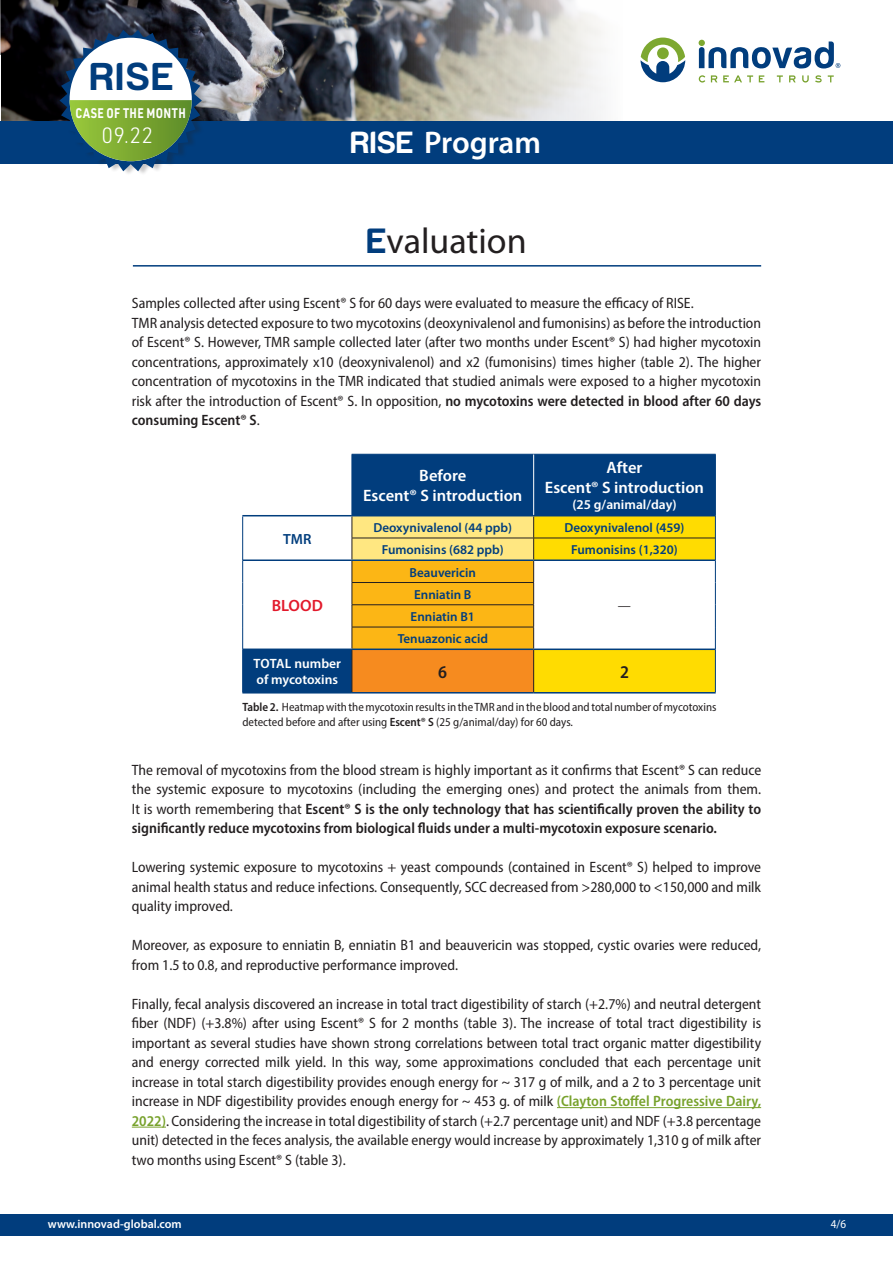
<style>
.page{position:relative;width:893px;height:1263px;background:#fff}
.page>*{position:absolute;margin:0;border:0;box-sizing:border-box;transform-origin:0 0}
.t1{font:700 39.9px "Harabara Mais Bold Harabara Mais";color:#013d7d}
.t2{font:36px "Myriad Pro";color:#231f20}
.t3{font:600 31.35px "Myriad Pro";letter-spacing:-.005em;color:#fff}
.t4{font:300 21.75px "URWDIN";color:#fff}
.t5{font:600 semi-condensed 18px "Myriad Pro";color:#231f20}
.t6{font:600 semi-condensed 16.5px/19.8px "Myriad Pro";color:#fff;text-align:center;scale:1.08 1}
.t7{font:600 16.35px "Myriad Pro";color:#e2192b}
.t8{font:semi-condensed 15px/19.5px "Myriad Pro";color:#231f20;text-align:justify}
.t9{font:600 14.7px "Myriad Pro";color:#013d7d}
.t10{font:700 13.65px "URWDIN";letter-spacing:.04em;color:#fff;scale:.8 1}
.t11{font:600 semi-condensed 13.5px/16.2px "Myriad Pro";color:#fff;scale:1.08 1}
.t12{font:600 13.05px/22.2px "Myriad Pro";color:#013d7d;text-align:center}
.t13{font:semi-condensed 13.05px "Myriad Pro";color:#231f20}
.t14{font:semi-condensed 12px/15px "Myriad Pro";color:#231f20}
.t15{font:600 12px "Myriad Pro";color:#fff}
.t16{font:semi-condensed 12px "Myriad Pro";color:#fff}
.s1{font-family:"Harabara Mais Bold Harabara Mais";font-weight:700}
.s2{font-family:"Harabara Mais Bold Harabara Mais";font-weight:700;color:#013d7d}
.s3{font-weight:600}
.s4{font-weight:600;color:#78a22d}
</style>
<div class="page">
<img style="left:0;top:0;width:603px;height:121px">
<div style="left:0;top:1214px;width:893px;height:22px;background:#013d7d"></div>
<div style="left:0;top:121px;width:893px;height:43px;background:#013d7d"></div>
<svg style="left:699px;top:75px;width:6px;height:8px"></svg>
<svg style="left:711px;top:75px;width:6px;height:7px"></svg>
<svg style="left:723px;top:75px;width:30px;height:7px"></svg>
<svg style="left:759px;top:75px;width:5px;height:7px"></svg>
<svg style="left:777px;top:75px;width:6px;height:7px"></svg>
<svg style="left:789px;top:75px;width:7px;height:7px"></svg>
<svg style="left:802px;top:75px;width:7px;height:8px"></svg>
<svg style="left:815px;top:75px;width:7px;height:8px"></svg>
<svg style="left:828px;top:75px;width:6px;height:7px"></svg>
<svg style="left:640px;top:38px;width:45px;height:44px"></svg>
<svg style="left:699px;top:40px;width:141px;height:29px"></svg>
<div style="left:61px;top:28px;width:149px;height:148px;background:#231f20;opacity:.25"></div>
<svg style="left:60px;top:30px;width:142px;height:141px"></svg>
<hr style="left:557px;top:1107px;width:204px;height:1px;background:#78a22d">
<hr style="left:132px;top:1127px;width:34px;height:1px;background:#78a22d">
<hr style="left:133px;top:265px;width:628px;height:2px;background:#013d7d">
<svg style="left:243px;top:454px;width:472px;height:238px;fill:#013d7d"></svg>
<svg style="left:242px;top:516px;width:1px;height:133px"></svg>
<svg style="left:352px;top:516px;width:364px;height:176px"></svg>
<hr style="left:242px;top:649px;width:1px;height:43px;background:#013d7d">
<hr style="left:715px;top:649px;width:1px;height:43px;background:#013d7d">
<hr style="left:352px;top:454px;width:182px;height:1px;background:#013d7d">
<hr style="left:352px;top:454px;width:1px;height:61px;background:#013d7d">
<hr style="left:534px;top:454px;width:182px;height:1px;background:#013d7d">
<hr style="left:715px;top:454px;width:1px;height:62px;background:#013d7d">
<hr style="left:533px;top:454px;width:1px;height:61px;background:#fff">
<hr style="left:242px;top:515px;width:110px;height:1px;background:#013d7d">
<hr style="left:352px;top:515px;width:182px;height:1px;background:#013d7d">
<hr style="left:534px;top:515px;width:181px;height:1px;background:#013d7d">
<hr style="left:243px;top:559px;width:109px;height:2px;background:#013d7d">
<hr style="left:352px;top:559px;width:182px;height:2px;background:#013d7d">
<hr style="left:534px;top:559px;width:181px;height:2px;background:#013d7d">
<hr style="left:243px;top:648px;width:109px;height:2px;background:#013d7d">
<hr style="left:352px;top:648px;width:182px;height:2px;background:#013d7d">
<hr style="left:534px;top:648px;width:181px;height:2px;background:#013d7d">
<hr style="left:242px;top:692px;width:110px;height:1px;background:#013d7d">
<hr style="left:352px;top:692px;width:182px;height:1px;background:#013d7d">
<hr style="left:534px;top:692px;width:182px;height:1px;background:#013d7d">
<h1 class="t1" style="left:89px;top:53px;width:86px">RISE</h1>
<h3 class="t4" style="left:102px;top:121px;width:53px">09.22</h3>
<h3 class="t3" style="left:350px;top:123px;width:192px"><span class="s1">RISE</span> Program</h3>
<p class="t10" style="left:76px;top:104px;width:139px">CASE OF THE MONTH</p>
<h2 class="t2" style="left:366px;top:219px;width:162px"><span class="s2">E</span>valuation</h2>
<p class="t8" style="left:132px;top:293px;width:631px;text-align:left">Samples collected after using Escent® S for 60 days were evaluated to measure the efficacy of RISE.<br>TMR analysis detected exposure to two mycotoxins (deoxynivalenol and fumonisins) as before the introduction of Escent® S. However, TMR sample collected later (after two months under Escent® S) had higher mycotoxin concentrations, approximately x10 (deoxynivalenol) and x2 (fumonisins) times higher (table 2). The higher concentration of mycotoxins in the TMR indicated that studied animals were exposed to a higher mycotoxin risk after the introduction of Escent® S. In opposition, <span class="s3">no mycotoxins were detected in blood after 60 days consuming Escent® S</span>.</p>
<p class="t9" style="left:283px;top:529px;width:30px">TMR</p>
<p class="t7" style="left:272px;top:595px;width:53px">BLOOD</p>
<p class="t6" style="left:363px;top:465px;width:149px">Before<br>Escent® S introduction</p>
<p class="t6" style="left:545px;top:457px;width:149px">After<br>Escent® S introduction</p>
<p class="t11" style="left:572px;top:496px;width:98px">(25 g/animal/day)</p>
<p class="t12" style="left:373px;top:516px;width:140px">Deoxynivalenol (44 ppb)</p>
<p class="t12" style="left:564px;top:516px;width:122px">Deoxynivalenol (459)</p>
<p class="t12" style="left:382px;top:538px;width:124px">Fumonisins (682 ppb)</p>
<p class="t12" style="left:571px;top:538px;width:108px">Fumonisins (1,320)</p>
<p class="t12" style="left:410px;top:561px;width:68px">Beauvericin</p>
<p class="t12" style="left:398px;top:583px;width:92px">Enniatin B<br>Enniatin B1<br>Tenuazonic acid</p>
<p class="t13" style="left:618px;top:597px;width:15px">—</p>
<p class="t11" style="left:254px;top:655px;width:82px">TOTAL number of mycotoxins</p>
<p class="t5" style="left:438px;top:660px;width:10px">6</p>
<p class="t5" style="left:620px;top:660px;width:10px">2</p>
<p class="t14" style="left:242px;top:699px;width:476px"><span class="s3">Table 2.</span> Heatmap with the mycotoxin results in the TMR and in the blood and total number of mycotoxins detected before and after using <span class="s3">Escent® S</span> (25 g/animal/day) for 60 days.</p>
<p class="t8" style="left:132px;top:760px;width:631px">The removal of mycotoxins from the blood stream is highly important as it confirms that Escent® S can reduce the systemic exposure to mycotoxins (including the emerging ones) and protect the animals from them.<br>It is worth remembering that <span class="s3">Escent® S is the only technology that has scientifically proven the ability to significantly reduce mycotoxins from biological fluids under a multi-mycotoxin exposure scenario.</span></p>
<p class="t8" style="left:132px;top:857px;width:631px">Lowering systemic exposure to mycotoxins + yeast compounds (contained in Escent® S) helped to improve animal health status and reduce infections. Consequently, SCC decreased from &gt;280,000 to &lt;150,000 and milk quality improved.</p>
<p class="t8" style="left:132px;top:935px;width:631px">Moreover, as exposure to enniatin B, enniatin B1 and beauvericin was stopped, cystic ovaries were reduced, from 1.5 to 0.8, and reproductive performance improved.</p>
<p class="t8" style="left:132px;top:994px;width:631px">Finally, fecal analysis discovered an increase in total tract digestibility of starch (+2.7%) and neutral detergent fiber (NDF) (+3.8%) after using Escent® S for 2 months (table 3). The increase of total tract digestibility is important as several studies have shown strong correlations between total tract organic matter digestibility and energy corrected milk yield. In this way, some approximations concluded that each percentage unit increase in total starch digestibility provides enough energy for ~ 317 g of milk, and a 2 to 3 percentage unit increase in NDF digestibility provides enough energy for ~ 453 g. of milk <span class="s4">(Clayton Stoffel Progressive Dairy, 2022)</span>. Considering the increase in total digestibility of starch (+2.7 percentage unit) and NDF (+3.8 percentage unit) detected in the feces analysis, the available energy would increase by approximately 1,310 g of milk after two months using Escent® S (table 3).</p>
<p class="t15" style="left:48px;top:1216px;width:135px">www.innovad-global.com</p>
<p class="t16" style="left:831px;top:1217px;width:17px">4/6</p>
</div>
